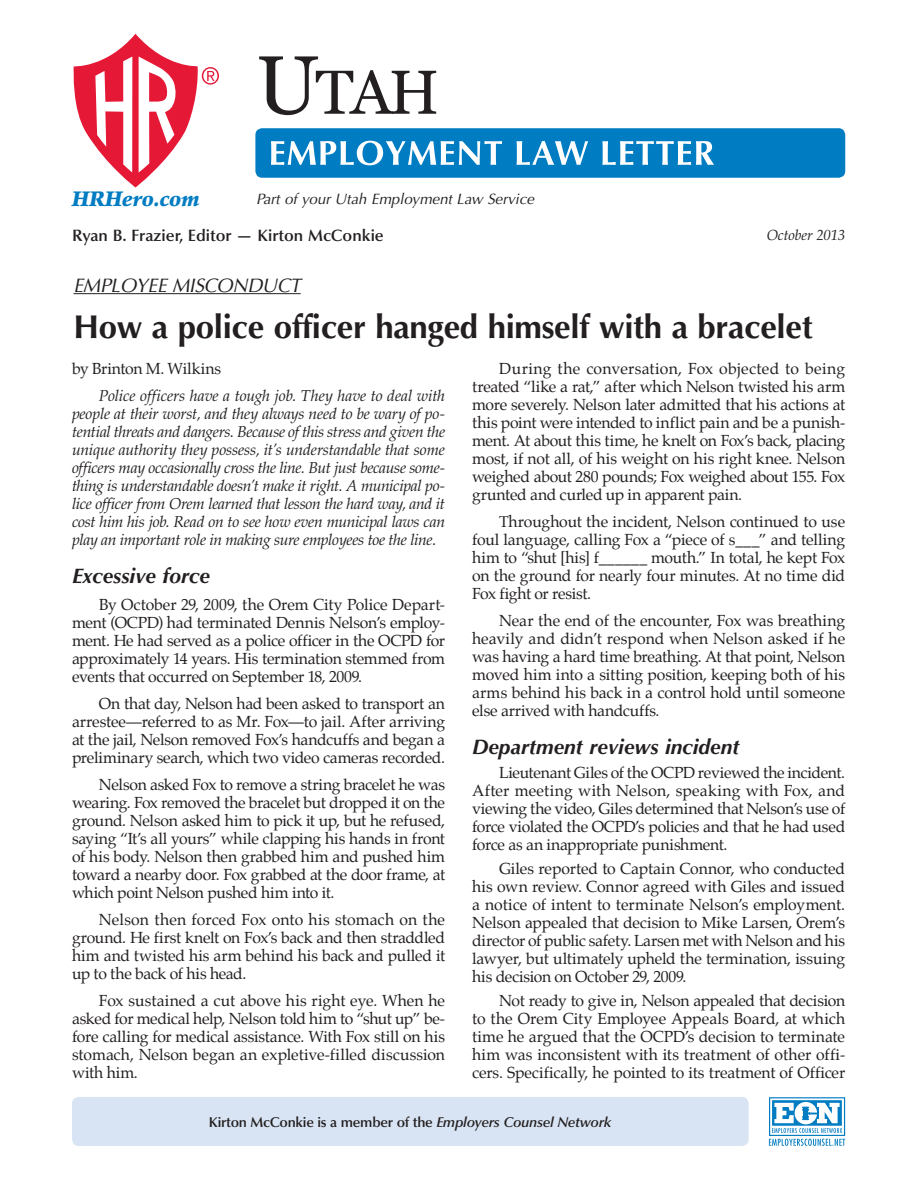
<style>
.page{position:relative;width:918px;height:1188px;background:#fff}
.page>*{position:absolute;margin:0;border:0;box-sizing:border-box;transform-origin:0 0}
.t1{font:61.95px "Georgia";color:#231f20}
.t2{font:700 33px "Optima";letter-spacing:-.01em;color:#231f20}
.t3{font:italic 700 21px "Optima";color:#231f20}
.t4{font:italic 900 21px "Palatino";letter-spacing:-.01em;color:#007cc2}
.t5{font:italic 19.5px "Optima";letter-spacing:-.015em;color:#231f20}
.t6{font:600 16.5px "Optima";color:#231f20}
.t7{font:15.75px/18px "Palatino";letter-spacing:-.015em;color:#231f20;text-align:justify}
.t8{font:italic 15.75px/18px "Palatino";letter-spacing:-.025em;color:#231f20;text-align:justify}
.t9{font:italic 15px "Optima";color:#231f20}
.t10{font:italic 14.7px "Palatino";letter-spacing:-.01em;color:#231f20}
.t11{font:600 14.25px "Optima";letter-spacing:-.02em;color:#231f20}
.s1{font-size:82.65px}
.s2{font-style:italic}
</style>
<div class="page">
<div style="left:72px;top:1097px;width:677px;height:49px;background:#d8e4f3;border-radius:7px"></div>
<div style="left:769px;top:1097px;width:76px;height:39px;background:#fff;border:1px solid #007cc2"></div>
<svg style="left:769px;top:1139px;width:76px;height:7px"></svg>
<svg style="left:772px;top:1100px;width:70px;height:33px"></svg>
<hr style="left:74px;top:293px;width:227px;height:1px;background:#231f20">
<div style="left:255px;top:128px;width:590px;height:50px;background:#007cc2;border-radius:7px"></div>
<svg style="left:271px;top:141px;width:443px;height:25px"></svg>
<svg style="left:73px;top:34px;width:146px;height:153px"></svg>
<h1 class="t1" style="left:256px;top:47px;width:185px"><span class="s1">U</span>tah</h1>
<h3 class="t4" style="left:72px;top:186px;width:129px">HRHero.com</h3>
<p class="t9" style="left:256px;top:190px;width:280px">Part of your Utah Employment Law Service</p>
<p class="t6" style="left:72px;top:226px;width:313px">Ryan B. Frazier, Editor — Kirton McConkie</p>
<p class="t10" style="left:767px;top:226px;width:80px">October 2013</p>
<p class="t5" style="left:74px;top:274px;width:229px">EMPLOYEE MISCONDUCT</p>
<h2 class="t2" style="left:74px;top:308px;width:741px">How a police officer hanged himself with a bracelet</h2>
<p class="t7" style="left:72px;top:359px;width:151px">by Brinton M. Wilkins</p>
<p class="t8" style="left:72px;top:387px;width:375px;text-indent:27px">Police officers have a tough job. They have to deal with people at their worst, and they always need to be wary of po&shy;tential threats and dangers. Because of this stress and given the unique authority they possess, it’s understandable that some officers may occasionally cross the line. But just because some&shy;thing is understandable doesn’t make it right. A municipal po&shy;lice officer from Orem learned that lesson the hard way, and it cost him his job. Read on to see how even municipal laws can play an important role in making sure employees toe the line.</p>
<h3 class="t3" style="left:72px;top:563px;width:139px">Excessive force</h3>
<p class="t7" style="left:72px;top:595px;width:375px;text-indent:27px">By October 29, 2009, the Orem City Police Depart&shy;ment (OCPD) had terminated Dennis Nelson’s employ&shy;ment. He had served as a police officer in the OCPD for approximately 14 years. His termination stemmed from events that occurred on September 18, 2009.</p>
<p class="t7" style="left:72px;top:694px;width:375px;text-indent:27px">On that day, Nelson had been asked to transport an arrestee—referred to as Mr. Fox—to jail. After arriving at the jail, Nelson removed Fox’s handcuffs and began a preliminary search, which two video cameras recorded.</p>
<p class="t7" style="left:72px;top:775px;width:375px;text-indent:27px">Nelson asked Fox to remove a string bracelet he was wearing. Fox removed the bracelet but dropped it on the ground. Nelson asked him to pick it up, but he refused, saying “It’s all yours” while clapping his hands in front of his body. Nelson then grabbed him and pushed him toward a nearby door. Fox grabbed at the door frame, at which point Nelson pushed him into it.</p>
<p class="t7" style="left:72px;top:911px;width:375px;text-indent:27px">Nelson then forced Fox onto his stomach on the ground. He first knelt on Fox’s back and then straddled him and twisted his arm behind his back and pulled it up to the back of his head.</p>
<p class="t7" style="left:72px;top:992px;width:375px;text-indent:27px">Fox sustained a cut above his right eye. When he asked for medical help, Nelson told him to “shut up” be&shy;fore calling for medical assistance. With Fox still on his stomach, Nelson began an expletive-filled discussion with him.</p>
<p class="t7" style="left:472px;top:359px;width:375px;text-indent:27px">During the conversation, Fox objected to being treated “like a rat,” after which Nelson twisted his arm more severely. Nelson later admitted that his actions at this point were intended to inflict pain and be a punish&shy;ment. At about this time, he knelt on Fox’s back, placing most, if not all, of his weight on his right knee. Nelson weighed about 280 pounds; Fox weighed about 155. Fox grunted and curled up in apparent pain.</p>
<p class="t7" style="left:472px;top:512px;width:375px;text-indent:27px">Throughout the incident, Nelson continued to use foul language, calling Fox a “piece of s___” and telling him to “shut [his] f______ mouth.” In total, he kept Fox on the ground for nearly four minutes. At no time did Fox fight or resist.</p>
<p class="t7" style="left:472px;top:612px;width:375px;text-indent:27px">Near the end of the encounter, Fox was breathing heavily and didn’t respond when Nelson asked if he was having a hard time breathing. At that point, Nelson moved him into a sitting position, keeping both of his arms behind his back in a control hold until someone else arrived with handcuffs.</p>
<h3 class="t3" style="left:472px;top:734px;width:269px">Department reviews incident</h3>
<p class="t7" style="left:472px;top:763px;width:375px;text-indent:27px">Lieutenant Giles of the OCPD reviewed the incident.<br>After meeting with Nelson, speaking with Fox, and viewing the video, Giles determined that Nelson’s use of force violated the OCPD’s policies and that he had used force as an inappropriate punishment.</p>
<p class="t7" style="left:472px;top:859px;width:375px;text-indent:27px">Giles reported to Captain Connor, who conducted his own review. Connor agreed with Giles and issued a notice of intent to terminate Nelson’s employment.<br>Nelson appealed that decision to Mike Larsen, Orem’s director of public safety. Larsen met with Nelson and his lawyer, but ultimately upheld the termination, issuing his decision on October 29, 2009.</p>
<p class="t7" style="left:472px;top:992px;width:375px;text-indent:27px">Not ready to give in, Nelson appealed that decision to the Orem City Employee Appeals Board, at which time he argued that the OCPD’s decision to terminate him was inconsistent with its treatment of other offi&shy;cers. Specifically, he pointed to its treatment of Officer</p>
<p class="t11" style="left:209px;top:1114px;width:404px">Kirton McConkie is a member of the <span class="s2">Employers Counsel Network</span></p>
</div>
